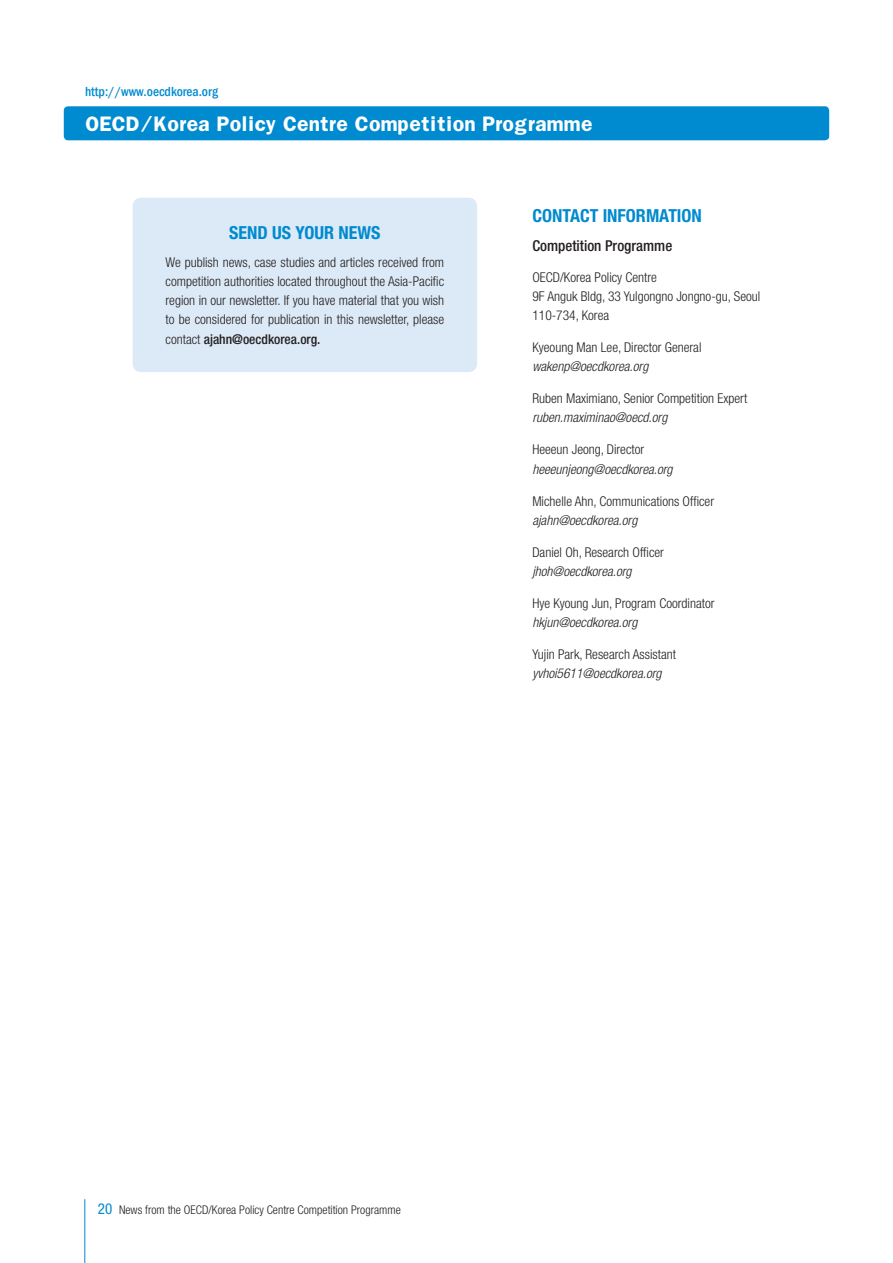
<style>
.page{position:relative;width:893px;height:1263px;background:#fff}
.page>*{position:absolute;margin:0;border:0;box-sizing:border-box;transform-origin:0 0}
.t1{font:18px "Franklin Demi";color:#fff}
.t2{font:700 condensed 18px "Helvetica Neue";color:#008ad0}
.t3{font:500 condensed 15px "Helvetica Neue";color:#241f1f}
.t4{font:300 condensed 13.5px/19.2px "Helvetica Neue";color:#241f1f;text-align:justify}
.t5{font:italic 300 condensed 13.5px "Helvetica Neue";color:#241f1f}
.t6{font:500 condensed 13.5px "Franklin Gothic";color:#008ad0}
.t7{font:300 condensed 12px "Helvetica Neue";color:#241f1f}
.s1{font-weight:500}
.s2{font-weight:400;font-size:15px;color:#008ad0}
</style>
<div class="page">
<hr style="left:85px;top:1199px;width:1px;height:64px;background:#008ad0">
<div style="left:64px;top:106px;width:765px;height:34px;background:#008ad0;border-radius:4px"></div>
<div style="left:133px;top:198px;width:344px;height:174px;background:#dceaf7;border-radius:9px"></div>
<p class="t6" style="left:85px;top:82px;width:135px">http://www.oecdkorea.org</p>
<h1 class="t1" style="left:85px;top:111px;width:509px">OECD/Korea Policy Centre Competition Programme</h1>
<h1 class="t2" style="left:229px;top:221px;width:153px">SEND US YOUR NEWS</h1>
<p class="t4" style="left:166px;top:252px;width:280px">We publish news, case studies and articles received from competition authorities located throughout the Asia-Pacific region in our newsletter. If you have material that you wish to be considered for publication in this newsletter, please contact <span class="s1">ajahn@oecdkorea.org.</span></p>
<h1 class="t2" style="left:532px;top:204px;width:171px">CONTACT INFORMATION</h1>
<p class="t3" style="left:532px;top:237px;width:141px">Competition Programme</p>
<p class="t4" style="left:532px;top:267px;width:229px;text-align:left">OECD/Korea Policy Centre<br>9F Anguk Bldg, 33 Yulgongno Jongno-gu, Seoul<br>110-734, Korea</p>
<p class="t4" style="left:532px;top:338px;width:171px">Kyeoung Man Lee, Director General</p>
<p class="t5" style="left:532px;top:359px;width:118px">wakenp@oecdkorea.org</p>
<p class="t4" style="left:532px;top:389px;width:216px">Ruben Maximiano, Senior Competition Expert</p>
<p class="t5" style="left:532px;top:410px;width:136px">ruben.maximinao@oecd.org</p>
<p class="t4" style="left:532px;top:440px;width:113px">Heeeun Jeong, Director</p>
<p class="t5" style="left:532px;top:461px;width:142px">heeeunjeong@oecdkorea.org</p>
<p class="t4" style="left:532px;top:491px;width:183px">Michelle Ahn, Communications Officer</p>
<p class="t5" style="left:532px;top:512px;width:107px">ajahn@oecdkorea.org</p>
<p class="t4" style="left:532px;top:542px;width:133px">Daniel Oh, Research Officer</p>
<p class="t5" style="left:532px;top:563px;width:101px">jhoh@oecdkorea.org</p>
<p class="t4" style="left:532px;top:593px;width:184px">Hye Kyoung Jun, Program Coordinator</p>
<p class="t5" style="left:532px;top:615px;width:106px">hkjun@oecdkorea.org</p>
<p class="t4" style="left:532px;top:645px;width:145px">Yujin Park, Research Assistant</p>
<p class="t5" style="left:532px;top:666px;width:131px">yvhoi5611@oecdkorea.org</p>
<p class="t7" style="left:98px;top:1202px;width:304px"><span class="s2">20</span> News from the OECD/Korea Policy Centre Competition Programme</p>
</div>
